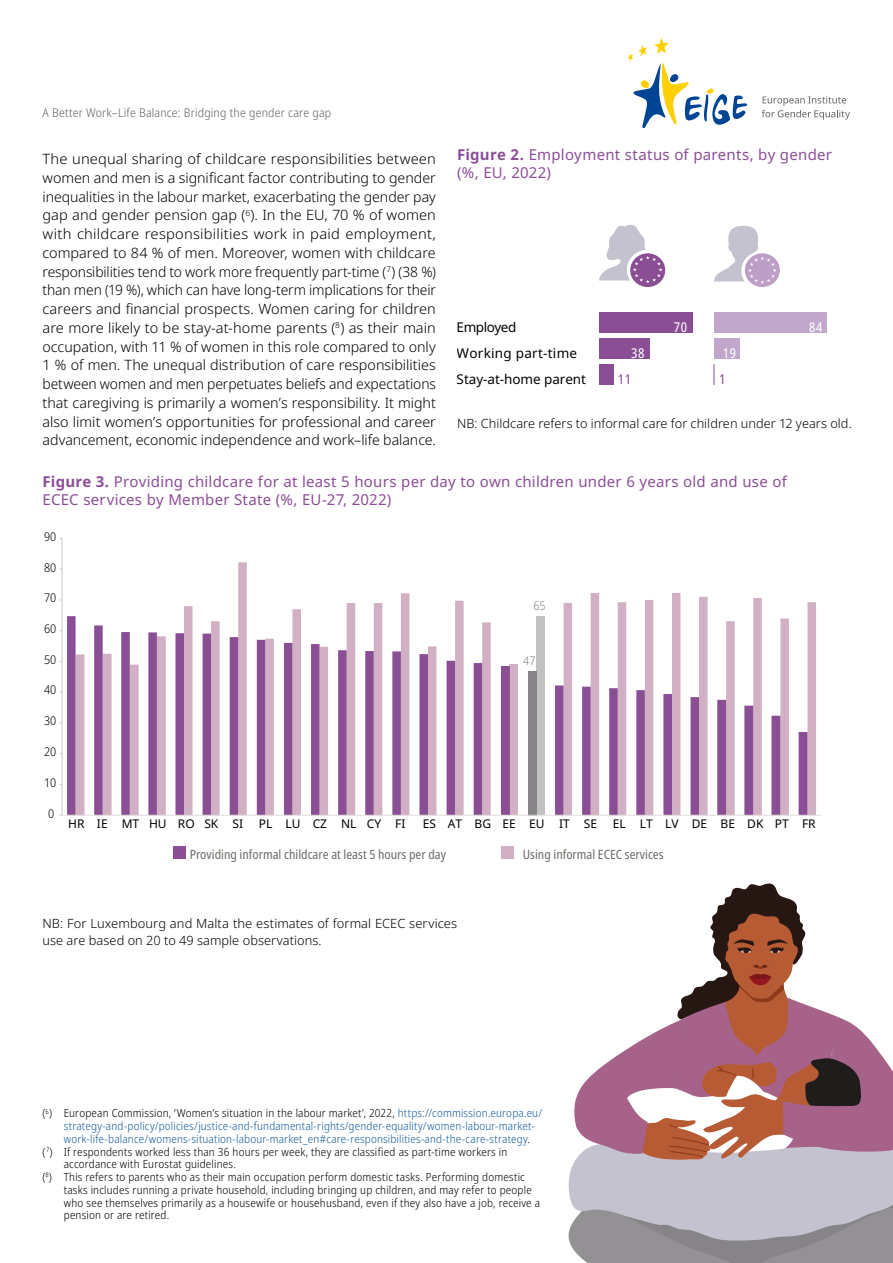
<style>
.page{position:relative;width:893px;height:1263px;background:#fff}
.page>*{position:absolute;margin:0;border:0;box-sizing:border-box;transform-origin:0 0}
.H4-Title_Figure{font:15px/18px "Noto Sans";letter-spacing:.015em;color:#8c4d98}
.Body_text{font:300 14.25px/18.8px "Noto Sans";letter-spacing:-.005em;color:#000;text-align:justify}
.t1{font:13.5px "Noto Sans";letter-spacing:-.005em;color:#000204}
.t2{font:13.5px "Noto Sans";letter-spacing:.02em;color:#000204}
.t3{font:13.5px "Noto Sans";letter-spacing:-.035em;color:#000204}
.t4{font:condensed 13.5px "Noto Sans";letter-spacing:.04em;color:#fff}
.t5{font:condensed 13.5px "Noto Sans";color:#8a4e95}
.Text_NB{font:300 12.75px/17.2px "Noto Sans";letter-spacing:.005em;color:#000}
.t6{font:condensed 12.75px "Noto Sans";color:#6e6c66}
.Body_text-2{font:300 12.75px "Noto Sans";color:#000}
.t7{font:12px "Noto Sans";color:#000}
.t8{font:300 semi-condensed 12px "Noto Sans";letter-spacing:.015em;color:#646164}
.t9{font:300 semi-condensed 12px "Noto Sans";color:#000}
.t10{font:300 semi-condensed 12px "Noto Sans";color:#868486}
.Footnote{font:300 semi-condensed 11.25px/12.8px "Noto Sans";letter-spacing:.015em;color:#000}
.Footnote-2{font:300 semi-condensed 11.25px/12.8px "Noto Sans";letter-spacing:.015em;color:#165b9a}
.s1{font-weight:700}
.s2{color:#000}
</style>
<div class="page">
<svg style="left:628px;top:38px;width:119px;height:90px"></svg>
<svg style="left:762px;top:96px;width:88px;height:24px"></svg>
<div style="left:599px;top:313px;width:93px;height:20px;background:#8a4e95"></div>
<div style="left:714px;top:313px;width:112px;height:20px;background:#c2a7cc"></div>
<div style="left:599px;top:338px;width:51px;height:21px;background:#8a4e95"></div>
<div style="left:714px;top:338px;width:26px;height:21px;background:#c2a7cc"></div>
<div style="left:599px;top:364px;width:14px;height:21px;background:#8a4e95"></div>
<svg style="left:714px;top:364px;width:1px;height:21px"></svg>
<div style="left:630px;top:253px;width:35px;height:34px;background:#8a4e95;border-radius:50%"></div>
<svg style="left:599px;top:225px;width:64px;height:58px"></svg>
<div style="left:745px;top:253px;width:35px;height:34px;background:#bc9ec6;border-radius:50%"></div>
<svg style="left:714px;top:226px;width:63px;height:58px"></svg>
<svg style="left:76px;top:562px;width:740px;height:253px"></svg>
<hr style="left:62px;top:538px;width:1px;height:277px;background:#c9c7c3">
<hr style="left:62px;top:815px;width:759px;height:1px;background:#dededa">
<div style="left:173px;top:846px;width:13px;height:13px;background:#8a4e95"></div>
<div style="left:501px;top:846px;width:13px;height:13px;background:#d2b0c3"></div>
<svg style="left:568px;top:883px;width:325px;height:380px"></svg>
<p class="t8" style="left:43px;top:105px;width:290px">A Better Work–Life Balance: Bridging the gender care gap</p>
<p class="Body_text" style="left:43px;top:150px;width:395px">The unequal sharing of childcare responsibilities between women and men is a significant factor contributing to gender inequalities in the labour market, exacerbating the gender pay gap and gender pension gap (<sup>6</sup>). In the EU, 70 % of women with childcare responsibilities work in paid employment, compared to 84 % of men. Moreover, women with childcare responsibilities tend to work more frequently part-time (<sup>7</sup>) (38 %) than men (19 %), which can have long-term implications for their careers and financial prospects. Women caring for children are more likely to be stay-at-home parents (<sup>8</sup>) as their main occupation, with 11 % of women in this role compared to only 1 % of men. The unequal distribution of care responsibilities between women and men perpetuates beliefs and expectations that caregiving is primarily a women’s responsibility. It might also limit women’s opportunities for professional and career advancement, economic independence and work–life balance.</p>
<h4 class="H4-Title_Figure" style="left:457px;top:146px;width:376px"><span class="s1">Figure 2.</span> Employment status of parents, by gender (%, EU, 2022)</h4>
<p class="t3" style="left:457px;top:318px;width:61px">Employed</p>
<p class="t4" style="left:674px;top:318px;width:15px">70</p>
<p class="t4" style="left:809px;top:318px;width:15px">84</p>
<p class="t2" style="left:457px;top:344px;width:122px">Working part-time</p>
<p class="t4" style="left:631px;top:344px;width:15px">38</p>
<p class="t4" style="left:723px;top:344px;width:15px">19</p>
<p class="t1" style="left:457px;top:369px;width:131px">Stay-at-home parent</p>
<p class="t5" style="left:618px;top:369px;width:15px">11</p>
<p class="t5" style="left:719px;top:369px;width:8px">1</p>
<p class="Body_text-2" style="left:457px;top:416px;width:396px">NB: Childcare refers to informal care for children under 12 years old.</p>
<h4 class="H4-Title_Figure" style="left:43px;top:473px;width:746px"><span class="s1">Figure 3.</span> Providing childcare for at least 5 hours per day to own children under 6 years old and use of<br>ECEC services by Member State (%, EU-27, 2022)</h4>
<p class="t9" style="left:44px;top:528px;width:14px">90</p>
<p class="t9" style="left:44px;top:559px;width:14px">80</p>
<p class="t9" style="left:44px;top:589px;width:14px">70</p>
<p class="t9" style="left:44px;top:620px;width:14px">60</p>
<p class="t9" style="left:44px;top:651px;width:14px">50</p>
<p class="t9" style="left:44px;top:682px;width:14px">40</p>
<p class="t9" style="left:44px;top:713px;width:14px">30</p>
<p class="t9" style="left:44px;top:743px;width:14px">20</p>
<p class="t9" style="left:44px;top:774px;width:14px">10</p>
<p class="t9" style="left:48px;top:805px;width:8px">0</p>
<p class="t10" style="left:533px;top:598px;width:14px">65</p>
<p class="t10" style="left:523px;top:652px;width:14px">47</p>
<p class="t7" style="left:68px;top:815px;width:176px">HR IE MT HU RO SK SI</p>
<p class="t7" style="left:259px;top:815px;width:148px">PL LU CZ NL CY FI</p>
<p class="t7" style="left:423px;top:815px;width:176px">ES AT BG EE EU IT SE</p>
<p class="t7" style="left:613px;top:815px;width:205px">EL LT LV DE BE DK PT FR</p>
<p class="t6" style="left:190px;top:845px;width:258px">Providing informal childcare at least 5 hours per day</p>
<p class="t6" style="left:523px;top:845px;width:142px">Using informal ECEC services</p>
<p class="Text_NB" style="left:43px;top:915px;width:416px">NB: For Luxembourg and Malta the estimates of formal ECEC services use are based on 20 to 49 sample observations.</p>
<p class="Footnote-2" style="left:64px;top:1107px;width:480px;text-indent:-21px"><span class="s2">(</span><sup>6</sup><span class="s2">) European Commission, ‘Women’s situation in the labour market’, 2022,</span> https://commission.europa.eu/ strategy-and-policy/policies/justice-and-fundamental-rights/gender-equality/women-labour-market&shy;work-life-balance/womens-situation-labour-market_en#care-responsibilities-and-the-care-strategy<span class="s2">.</span></p>
<p class="Footnote" style="left:43px;top:1145px;width:466px">(<sup>7</sup>) If respondents worked less than 36 hours per week, they are classified as part-time workers in</p>
<p class="Footnote" style="left:64px;top:1158px;width:174px">accordance with Eurostat guidelines.</p>
<p class="Footnote" style="left:43px;top:1171px;width:484px">(<sup>8</sup>) This refers to parents who as their main occupation perform domestic tasks. Performing domestic</p>
<p class="Footnote" style="left:64px;top:1184px;width:478px">tasks includes running a private household, including bringing up children, and may refer to people who see themselves primarily as a housewife or househusband, even if they also have a job, receive a pension or are retired.</p>
</div>
